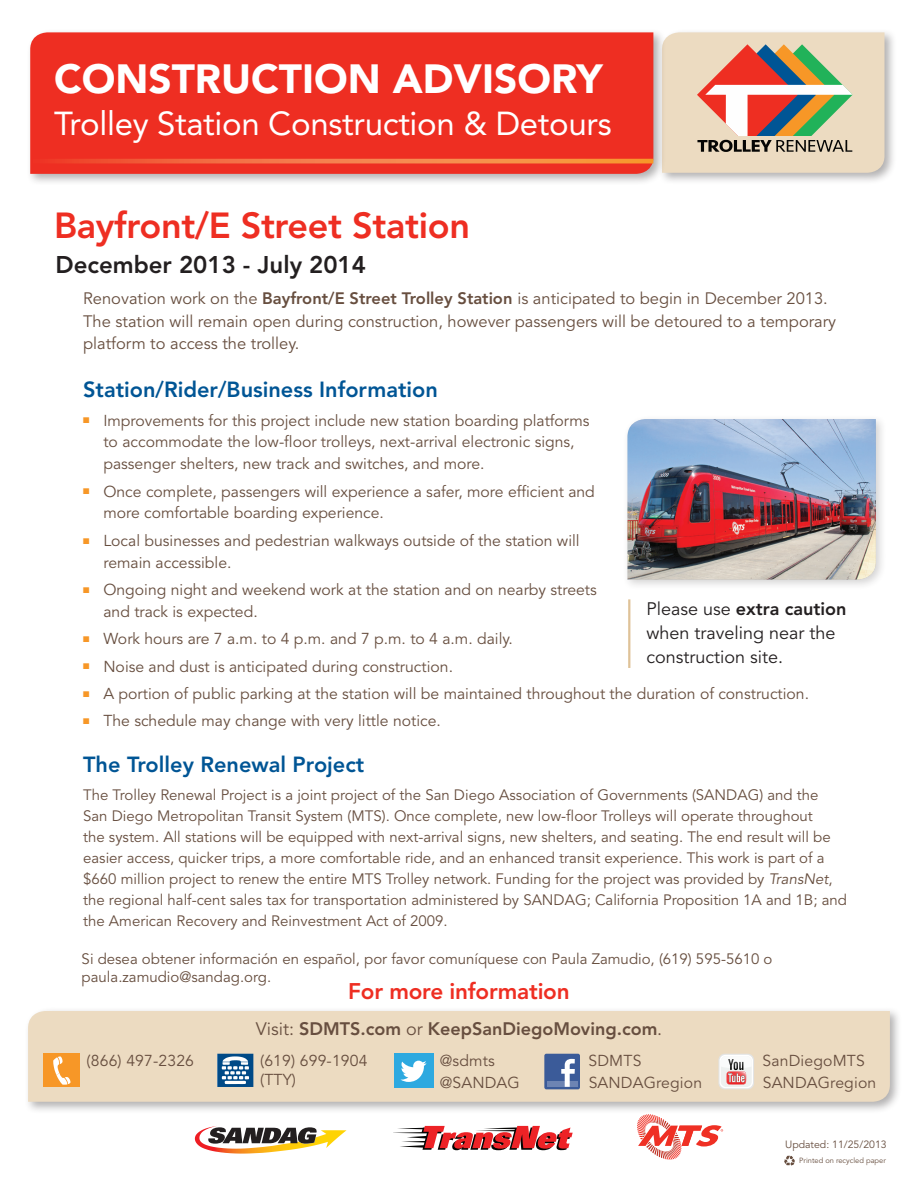
<style>
.page{position:relative;width:918px;height:1188px;background:#fff}
.page>*{position:absolute;margin:0;border:0;box-sizing:border-box;transform-origin:0 0}
.t1{font:900 40.5px "Avenir";color:#fff}
.t2{font:800 36px "Avenir";letter-spacing:-.01em;color:#ee2e22}
.t3{font:33px "Avenir";letter-spacing:-.01em;color:#fff}
.Subhead_Blue{font:800 24px "Avenir";color:#231f20}
.BulletCopy{font:800 22.5px "Avenir";letter-spacing:-.01em;color:#ee2e22}
.blue_sub{font:800 21.75px "Avenir";color:#005595}
.bullets{font:18px/24px "Avenir";color:#231f20}
.body{font:800 18px "Avenir";color:#674e3f}
.bullets-2{font:16.5px/22.5px "Avenir";color:#674e3f}
.bullets-3{font:15.75px/21.8px "Avenir";color:#674e3f}
.body-2{font:15.75px/19.5px "Avenir";letter-spacing:.01em;color:#674e3f}
.body-3{font:15px/21px "Avenir";color:#674e3f}
.body_existing{font:10.5px "Avenir";color:#674e3f}
.t4{font:7.5px "Avenir";color:#674e3f}
.s1{font-weight:800}
.s2{color:#f79727}
.s3{font-style:italic}
.s4{font-weight:400}
</style>
<div class="page">
<div style="left:658px;top:28px;width:239px;height:157px;background:#231f20;opacity:.35"></div>
<div style="left:26px;top:28px;width:640px;height:158px;background:#231f20;opacity:.35"></div>
<div style="left:30px;top:32px;width:623px;height:142px;background:#ee2e22"></div>
<svg style="left:662px;top:32px;width:223px;height:141px;background:#d3baa2"></svg>
<svg style="left:32px;top:159px;width:621px;height:4px;background:#f37940"></svg>
<div style="left:622px;top:414px;width:265px;height:177px;background:#231f20;opacity:.2"></div>
<img style="left:627px;top:419px;width:249px;height:161px">
<hr style="left:628px;top:599px;width:2px;height:69px;background:#dfc298">
<svg style="left:784px;top:1156px;width:11px;height:10px"></svg>
<div style="left:24px;top:1007px;width:878px;height:107px;background:#231f20;opacity:.35"></div>
<div style="left:28px;top:1011px;width:862px;height:91px;background:#ecdbc1"></div>
<svg style="left:393px;top:1126px;width:180px;height:24px"></svg>
<svg style="left:637px;top:1114px;width:86px;height:46px"></svg>
<svg style="left:195px;top:1126px;width:152px;height:28px"></svg>
<div style="left:394px;top:1054px;width:39px;height:34px;background:#2da9e0"></div>
<svg style="left:400px;top:1061px;width:27px;height:21px"></svg>
<div style="left:44px;top:1054px;width:36px;height:33px;background:#f79727"></div>
<svg style="left:53px;top:1056px;width:18px;height:29px"></svg>
<div style="left:544px;top:1054px;width:36px;height:35px;background:#3b5b99;border-radius:2px"></div>
<div style="left:547px;top:1082px;width:30px;height:5px;background:#6d84b3"></div>
<svg style="left:561px;top:1059px;width:14px;height:28px"></svg>
<svg style="left:718px;top:1054px;width:36px;height:35px"></svg>
<div style="left:720px;top:1055px;width:33px;height:33px;background:#fff;border-radius:6px"></div>
<div style="left:721px;top:1056px;width:31px;height:31px;background:#eef1f0;border-radius:5px"></div>
<svg style="left:721px;top:1056px;width:31px;height:29px"></svg>
<svg style="left:217px;top:1054px;width:36px;height:33px"></svg>
<p class="t1" style="left:54px;top:55px;width:550px">CONSTRUCTION ADVISORY</p>
<p class="t3" style="left:54px;top:105px;width:559px">Trolley Station Construction &amp; Detours</p>
<p class="t2" style="left:54px;top:204px;width:418px">Bayfront/E Street Station</p>
<p class="Subhead_Blue" style="left:56px;top:251px;width:312px">December 2013 - July 2014</p>
<p class="bullets-2" style="left:83px;top:288px;width:755px">Renovation work on the <span class="s1">Bayfront/E Street Trolley Station</span> is anticipated to begin in December 2013.<br>The station will remain open during construction, however passengers will be detoured to a temporary platform to access the trolley.</p>
<p class="blue_sub" style="left:83px;top:377px;width:356px">Station/Rider/Business Information</p>
<p class="bullets-3" style="left:103px;top:410px;width:488px;text-indent:-20px"><span class="s2">■</span> Improvements for this project include new station boarding platforms to accommodate the low-floor trolleys, next-arrival electronic signs, passenger shelters, new track and switches, and more.</p>
<p class="bullets-3" style="left:103px;top:481px;width:493px;text-indent:-20px"><span class="s2">■</span> Once complete, passengers will experience a safer, more efficient and more comfortable boarding experience.</p>
<p class="bullets-3" style="left:103px;top:530px;width:478px;text-indent:-20px"><span class="s2">■</span> Local businesses and pedestrian walkways outside of the station will remain accessible.</p>
<p class="bullets-3" style="left:103px;top:579px;width:495px;text-indent:-20px"><span class="s2">■</span> Ongoing night and weekend work at the station and on nearby streets and track is expected.</p>
<p class="bullets-3" style="left:83px;top:628px;width:431px"><span class="s2">■</span> Work hours are 7 a.m. to 4 p.m. and 7 p.m. to 4 a.m. daily.</p>
<p class="bullets-3" style="left:83px;top:656px;width:371px"><span class="s2">■</span> Noise and dust is anticipated during construction.</p>
<p class="bullets-3" style="left:83px;top:683px;width:727px"><span class="s2">■</span> A portion of public parking at the station will be maintained throughout the duration of construction.</p>
<p class="bullets-3" style="left:83px;top:711px;width:359px"><span class="s2">■</span> The schedule may change with very little notice.</p>
<p class="blue_sub" style="left:83px;top:751px;width:283px">The Trolley Renewal Project</p>
<p class="body-3" style="left:83px;top:784px;width:765px">The Trolley Renewal Project is a joint project of the San Diego Association of Governments (SANDAG) and the<br>San Diego Metropolitan Transit System (MTS). Once complete, new low-floor Trolleys will operate throughout<br>the system. All stations will be equipped with next-arrival signs, new shelters, and seating. The end result will be easier access, quicker trips, a more comfortable ride, and an enhanced transit experience. This work is part of a $660 million project to renew the entire MTS Trolley network. Funding for the project was provided by <span class="s3">TransNet</span>, the regional half-cent sales tax for transportation administered by SANDAG; California Proposition 1A and 1B; and the American Recovery and Reinvestment Act of 2009.</p>
<p class="body-3" style="left:82px;top:951px;width:692px;line-height:18px">Si desea obtener información en español, por favor comuníquese con Paula Zamudio, (619) 595-5610 o paula.zamudio@sandag.org.</p>
<p class="bullets" style="left:646px;top:598px;width:202px">Please use <span class="s1">extra caution </span>when traveling near the construction site.</p>
<p class="BulletCopy" style="left:348px;top:978px;width:223px">For more information</p>
<p class="body" style="left:256px;top:1018px;width:408px"><span class="s4">Visit:</span> SDMTS.com <span class="s4">or</span> KeepSanDiegoMoving.com<span class="s4">.</span></p>
<p class="body-2" style="left:440px;top:1051px;width:57px">@sdmts</p>
<p class="body-2" style="left:440px;top:1073px;width:82px">@SANDAG</p>
<p class="body-2" style="left:87px;top:1051px;width:109px">(866) 497-2326</p>
<p class="body-2" style="left:589px;top:1051px;width:54px">SDMTS</p>
<p class="body-2" style="left:589px;top:1073px;width:115px">SANDAGregion</p>
<p class="body-2" style="left:260px;top:1051px;width:109px">(619) 699-1904 (TTY)</p>
<p class="body-2" style="left:763px;top:1051px;width:104px">SanDiegoMTS</p>
<p class="body-2" style="left:763px;top:1073px;width:115px">SANDAGregion</p>
<p class="body_existing" style="left:785px;top:1138px;width:103px">Updated: 11/25/2013</p>
<p class="t4" style="left:799px;top:1156px;width:88px">Printed on recycled paper</p>
</div>
